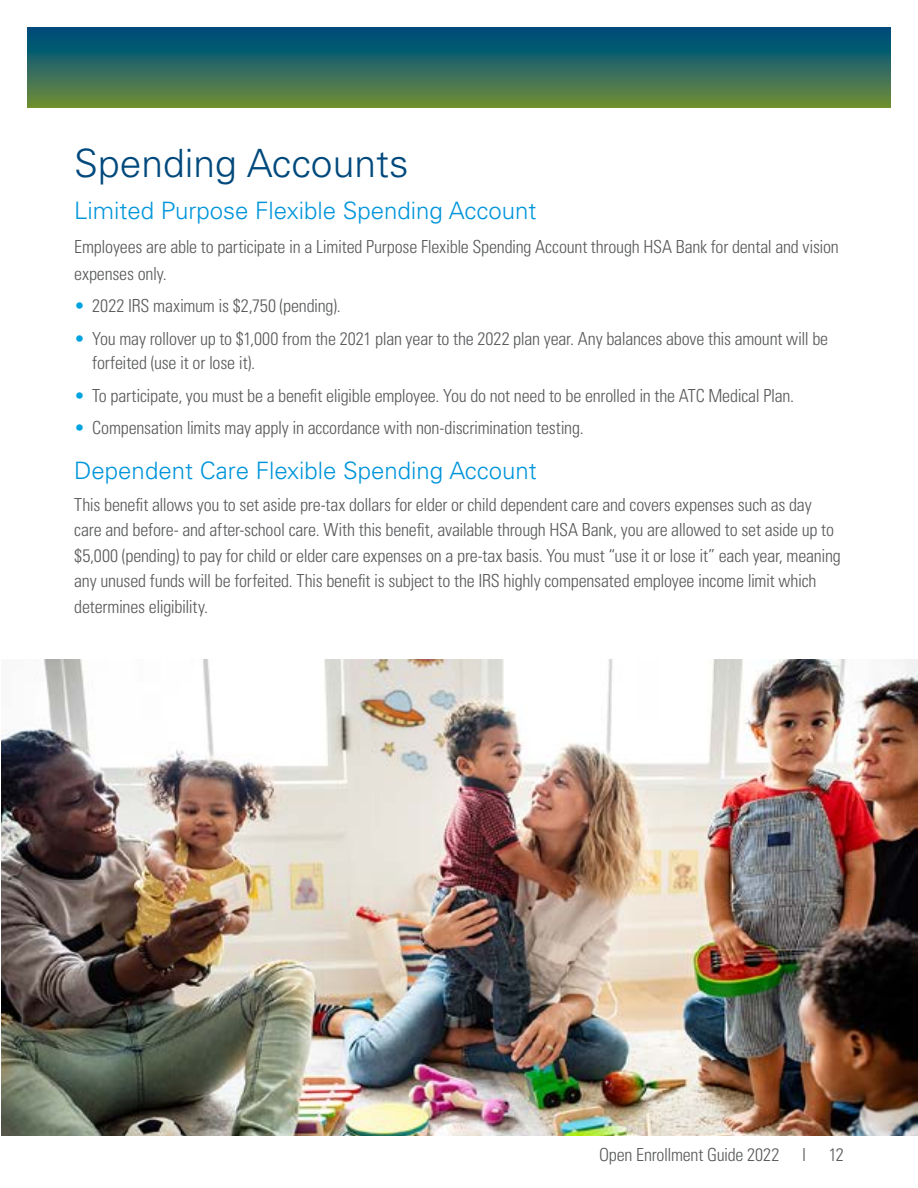
<style>
.page{position:relative;width:918px;height:1188px;background:#fff}
.page>*{position:absolute;margin:0;border:0;box-sizing:border-box;transform-origin:0 0}
.t1{font:300 39px "Univers LT Std";color:#00497c}
.t2{font:300 24px "Univers LT Std";color:#0095da}
.t3{font:300 condensed 18px/25.5px "Univers LT Std";letter-spacing:-.01em;color:#58595b}
.s1{color:#00a3df}
</style>
<div class="page">
<svg style="left:27px;top:27px;width:864px;height:80px;background:#2d6a5d"></svg>
<img style="left:1px;top:660px;width:916px;height:475px">
<h1 class="t1" style="left:74px;top:139px;width:336px">Spending Accounts</h1>
<h2 class="t2" style="left:74px;top:196px;width:464px">Limited Purpose Flexible Spending Account</h2>
<p class="t3" style="left:74px;top:233px;width:766px;line-height:27px">Employees are able to participate in a Limited Purpose Flexible Spending Account through HSA Bank for dental and vision expenses only.</p>
<p class="t3" style="left:74px;top:293px;width:268px"><span class="s1">•</span> 2022 IRS maximum is $2,750 (pending).</p>
<p class="t3" style="left:92px;top:327px;width:737px;line-height:24px;text-indent:-18px"><span class="s1">•</span> You may rollover up to $1,000 from the 2021 plan year to the 2022 plan year. Any balances above this amount will be forfeited (use it or lose it).</p>
<p class="t3" style="left:74px;top:383px;width:721px"><span class="s1">•</span> To participate, you must be a benefit eligible employee. You do not need to be enrolled in the ATC Medical Plan.</p>
<p class="t3" style="left:74px;top:415px;width:511px"><span class="s1">•</span> Compensation limits may apply in accordance with non-discrimination testing.</p>
<h2 class="t2" style="left:74px;top:456px;width:464px">Dependent Care Flexible Spending Account</h2>
<p class="t3" style="left:74px;top:492px;width:768px">This benefit allows you to set aside pre-tax dollars for elder or child dependent care and covers expenses such as day care and before- and after-school care. With this benefit, available through HSA Bank, you are allowed to set aside up to $5,000 (pending) to pay for child or elder care expenses on a pre-tax basis. You must “use it or lose it” each year, meaning any unused funds will be forfeited. This benefit is subject to the IRS highly compensated employee income limit which determines eligibility.</p>
<p class="t3" style="left:599px;top:1142px;width:182px">Open Enrollment Guide 2022</p>
<p class="t3" style="left:802px;top:1142px;width:5px">l</p>
<p class="t3" style="left:829px;top:1142px;width:16px">12</p>
</div>
